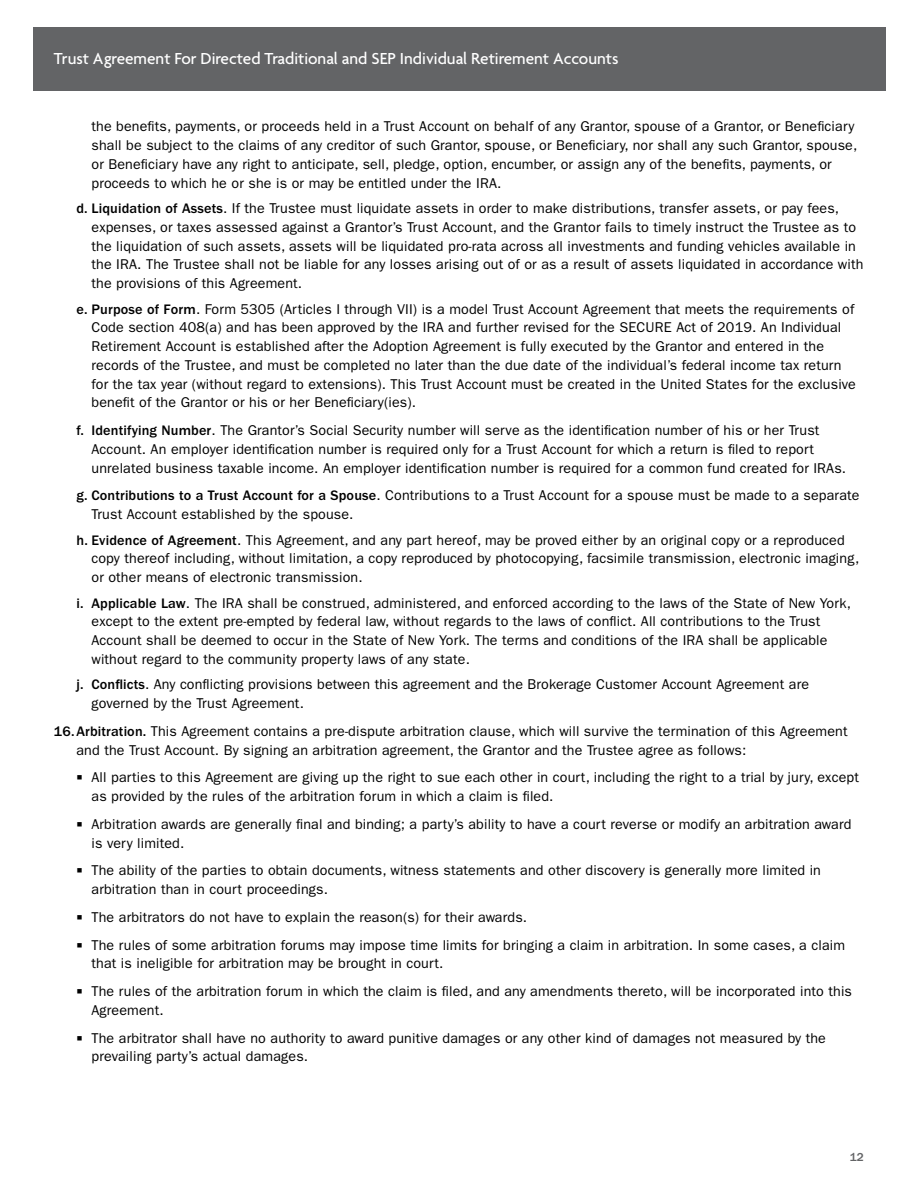
<style>
.page{position:relative;width:918px;height:1188px;background:#fff}
.page>*{position:absolute;margin:0;border:0;box-sizing:border-box;transform-origin:0 0}
.t1{font:500 17.25px "Agenda";color:#fff}
.t2{font:14.25px/18.8px "ITC Franklin Gothic Std";letter-spacing:.01em;color:#000}
.t3{font:500 12px "ITC Franklin Gothic Std";color:#636466}
.s1{font-weight:500}
</style>
<div class="page">
<div style="left:33px;top:27px;width:852px;height:63px;background:#636466"></div>
<p class="t1" style="left:54px;top:49px;width:566px">Trust Agreement For Directed Traditional and SEP Individual Retirement Accounts</p>
<p class="t2" style="left:92px;top:117px;width:767px">the benefits, payments, or proceeds held in a Trust Account on behalf of any Grantor, spouse of a Grantor, or Beneficiary shall be subject to the claims of any creditor of such Grantor, spouse, or Beneficiary, nor shall any such Grantor, spouse, or Beneficiary have any right to anticipate, sell, pledge, option, encumber, or assign any of the benefits, payments, or proceeds to which he or she is or may be entitled under the IRA.</p>
<p class="t2" style="left:92px;top:199px;width:773px;text-indent:-15px"><span class="s1">d. Liquidation of Assets</span>. If the Trustee must liquidate assets in order to make distributions, transfer assets, or pay fees, expenses, or taxes assessed against a Grantor’s Trust Account, and the Grantor fails to timely instruct the Trustee as to the liquidation of such assets, assets will be liquidated pro-rata across all investments and funding vehicles available in the IRA. The Trustee shall not be liable for any losses arising out of or as a result of assets liquidated in accordance with the provisions of this Agreement.</p>
<p class="t2" style="left:92px;top:300px;width:766px;text-indent:-15px"><span class="s1">e. Purpose of Form</span>. Form 5305 (Articles I through VII) is a model Trust Account Agreement that meets the requirements of Code section 408(a) and has been approved by the IRA and further revised for the SECURE Act of 2019. An Individual Retirement Account is established after the Adoption Agreement is fully executed by the Grantor and entered in the records of the Trustee, and must be completed no later than the due date of the individual’s federal income tax return for the tax year (without regard to extensions). This Trust Account must be created in the United States for the exclusive benefit of the Grantor or his or her Beneficiary(ies).</p>
<p class="t2" style="left:92px;top:421px;width:756px;text-indent:-15px"><span class="s1">f. Identifying Number</span>. The Grantor’s Social Security number will serve as the identification number of his or her Trust<br>Account. An employer identification number is required only for a Trust Account for which a return is filed to report unrelated business taxable income. An employer identification number is required for a common fund created for IRAs.</p>
<p class="t2" style="left:92px;top:486px;width:770px;text-indent:-15px"><span class="s1">g. Contributions to a Trust Account for a Spouse</span>. Contributions to a Trust Account for a spouse must be made to a separate<br>Trust Account established by the spouse.</p>
<p class="t2" style="left:92px;top:531px;width:769px;text-indent:-15px"><span class="s1">h. Evidence of Agreement</span>. This Agreement, and any part hereof, may be proved either by an original copy or a reproduced copy thereof including, without limitation, a copy reproduced by photocopying, facsimile transmission, electronic imaging, or other means of electronic transmission.</p>
<p class="t2" style="left:92px;top:594px;width:761px;text-indent:-15px"><span class="s1">i. Applicable Law</span>. The IRA shall be construed, administered, and enforced according to the laws of the State of New York, except to the extent pre-empted by federal law, without regards to the laws of conflict. All contributions to the Trust Account shall be deemed to occur in the State of New York. The terms and conditions of the IRA shall be applicable without regard to the community property laws of any state.</p>
<p class="t2" style="left:92px;top:675px;width:719px;text-indent:-15px"><span class="s1">j. Conflicts</span>. Any conflicting provisions between this agreement and the Brokerage Customer Account Agreement are governed by the Trust Agreement.</p>
<p class="t2" style="left:76px;top:722px;width:773px;text-indent:-23px"><span class="s1">16.Arbitration.</span> This Agreement contains a pre-dispute arbitration clause, which will survive the termination of this Agreement and the Trust Account. By signing an arbitration agreement, the Grantor and the Trustee agree as follows:</p>
<p class="t2" style="left:91px;top:768px;width:769px">All parties to this Agreement are giving up the right to sue each other in court, including the right to a trial by jury, except as provided by the rules of the arbitration forum in which a claim is filed.</p>
<p class="t2" style="left:91px;top:815px;width:761px">Arbitration awards are generally final and binding; a party’s ability to have a court reverse or modify an arbitration award is very limited.</p>
<p class="t2" style="left:91px;top:861px;width:731px">The ability of the parties to obtain documents, witness statements and other discovery is generally more limited in arbitration than in court proceedings.</p>
<p class="t2" style="left:91px;top:903px;width:755px;line-height:27.8px">The arbitrators do not have to explain the reason(s) for their awards.<br>The rules of some arbitration forums may impose time limits for bringing a claim in arbitration. In some cases, a claim</p>
<p class="t2" style="left:91px;top:950px;width:762px;line-height:27.8px">that is ineligible for arbitration may be brought in court.<br>The rules of the arbitration forum in which the claim is filed, and any amendments thereto, will be incorporated into this</p>
<p class="t2" style="left:91px;top:996px;width:736px;line-height:27.8px">Agreement.<br>The arbitrator shall have no authority to award punitive damages or any other kind of damages not measured by the</p>
<p class="t2" style="left:91px;top:1047px;width:218px">prevailing party’s actual damages.</p>
<p class="t3" style="left:850px;top:1150px;width:16px">12</p>
</div>
